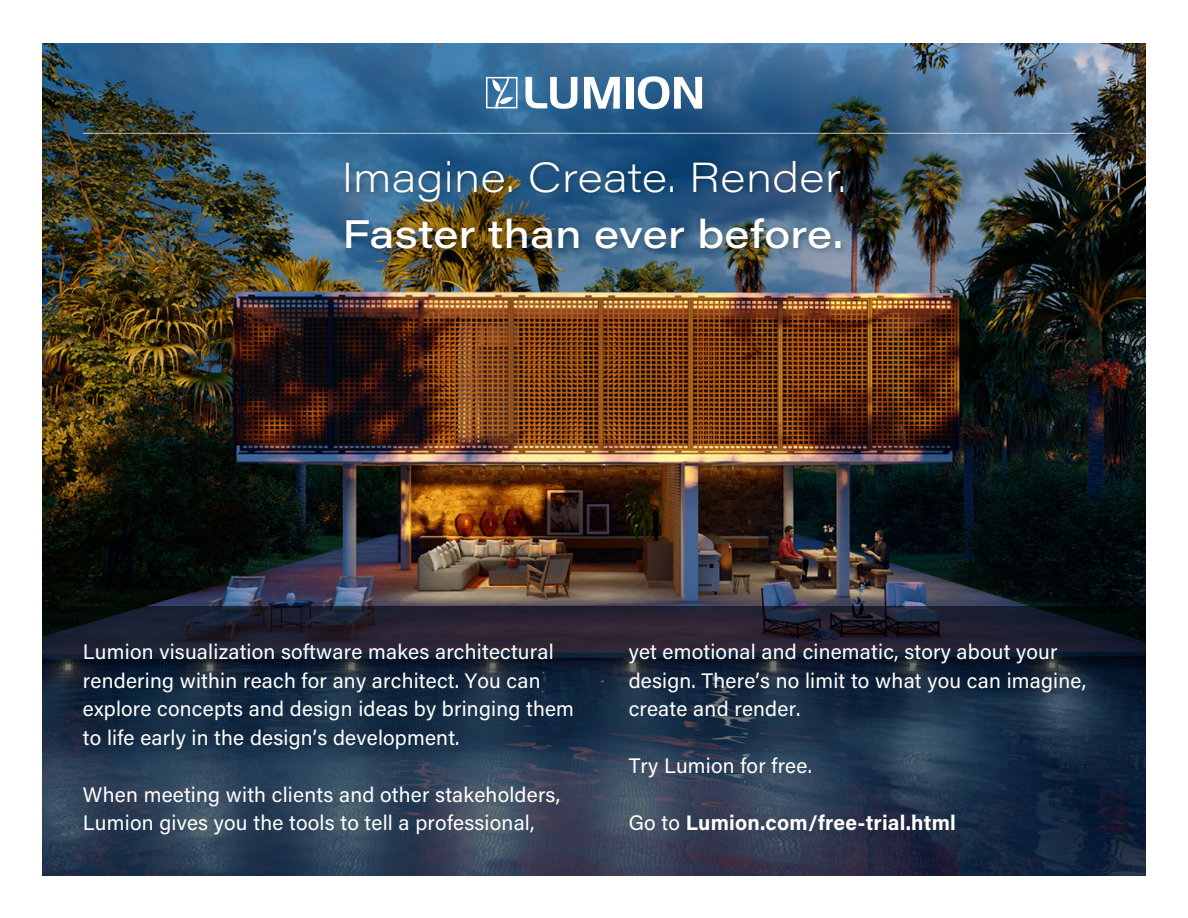
<style>
.page{position:relative;width:1188px;height:918px;background:#fff}
.page>*{position:absolute;margin:0;border:0;box-sizing:border-box;transform-origin:0 0}
.t1{font:200 41.1px "Acumin Pro Wide";letter-spacing:.005em;color:#fff;scale:1.04 1}
.t2{font:500 39.15px "Acumin Pro Wide";letter-spacing:.005em;color:#fff;scale:1.04 1}
.t3{font:21px/28.5px "Acumin Pro";letter-spacing:.01em;color:#fff}
.t4{font:700 21px "Acumin Pro";letter-spacing:.01em;color:#fff}
.s1{font-weight:400}
</style>
<div class="page">
<img style="left:42px;top:44px;width:1104px;height:562px">
<svg style="left:42px;top:606px;width:1104px;height:270px;background:#223045"></svg>
<img style="left:333px;top:148px;width:525px;height:126px">
<img style="left:334px;top:206px;width:521px;height:63px">
<img style="left:78px;top:127px;width:1012px;height:12px">
<hr style="left:83px;top:133px;width:1002px;height:1px;background:#fff">
<svg style="left:638px;top:76px;width:64px;height:33px"></svg>
<svg style="left:525px;top:77px;width:52px;height:32px"></svg>
<svg style="left:584px;top:77px;width:36px;height:32px"></svg>
<div style="left:626px;top:77px;width:7px;height:32px;background:#fff"></div>
<svg style="left:486px;top:77px;width:32px;height:31px"></svg>
<h1 class="t1" style="left:342px;top:148px;width:486px">Imagine. Create. Render.</h1>
<h2 class="t2" style="left:342px;top:206px;width:483px">Faster than ever before.</h2>
<p class="t3" style="left:83px;top:637px;width:493px">Lumion visualization software makes architectural rendering within reach for any architect. You can explore concepts and design ideas by bringing them to life early in the design’s development.</p>
<p class="t3" style="left:83px;top:779px;width:479px">When meeting with clients and other stakeholders,<br>Lumion gives you the tools to tell a professional,</p>
<p class="t3" style="left:629px;top:637px;width:459px">yet emotional and cinematic, story about your design. There’s no limit to what you can imagine, create and render.</p>
<p class="t3" style="left:629px;top:751px;width:185px">Try Lumion for free.</p>
<p class="t4" style="left:629px;top:808px;width:329px"><span class="s1">Go to</span> Lumion.com/free-trial.html</p>
</div>
